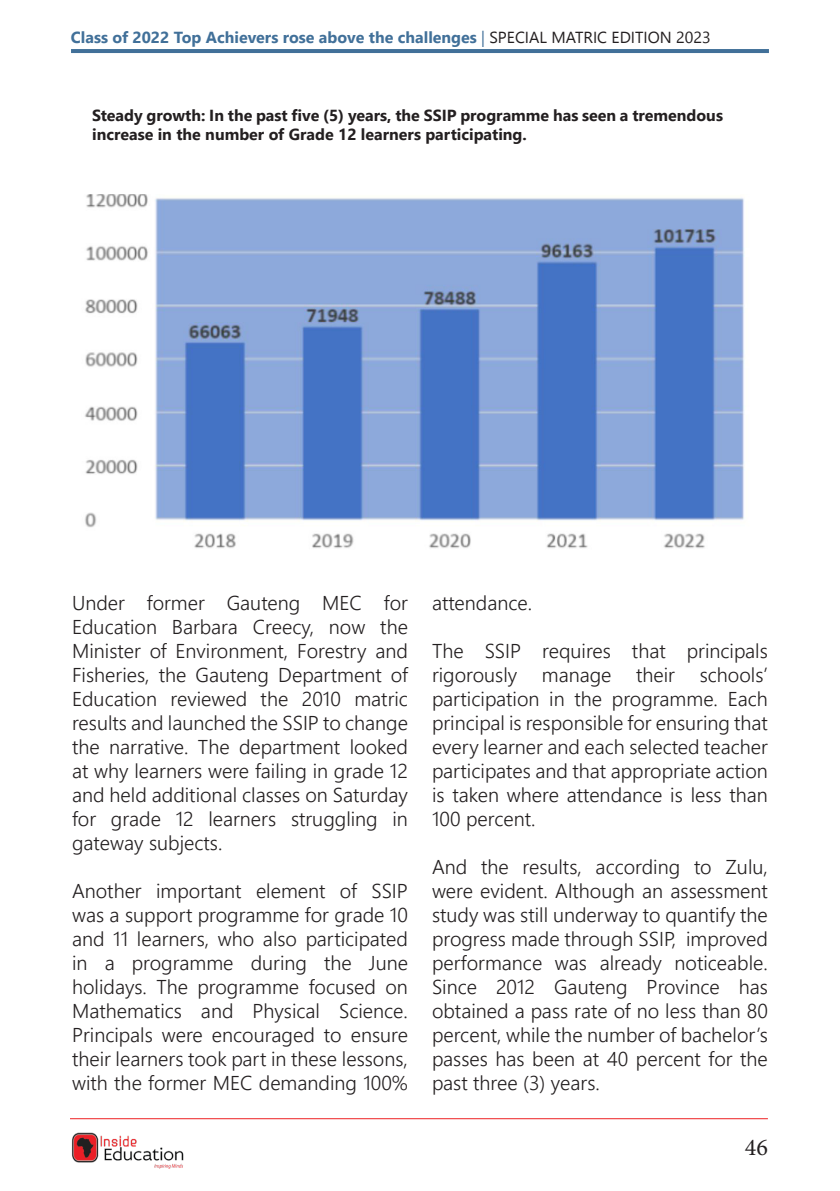
<style>
.page{position:relative;width:840px;height:1191px;background:#fff}
.page>*{position:absolute;margin:0;border:0;box-sizing:border-box;transform-origin:0 0}
.t1{font:24px "Minion Pro";color:#231f20}
.t2{font:300 20px/24px "Leelawadee UI";color:#231f20;text-align:justify}
.t3{font:700 16px/19.2px "Leelawadee UI";color:#231f20}
.t4{font:700 16px "Leelawadee UI";color:#417099}
.s1{font-weight:400}
.s2{font-weight:400;color:#231f20}
</style>
<div class="page">
<hr style="left:70px;top:1118px;width:697px;height:1px;background:#ee2123">
<hr style="left:71px;top:49px;width:697px;height:4px;background:#417099">
<img style="left:72px;top:1132px;width:112px;height:36px">
<img style="left:85px;top:194px;width:660px;height:355px">
<p class="t4" style="left:71px;top:26px;width:641px">Class of 2022 Top Achievers rose above the challenges <span class="s1">|</span> <span class="s2">SPECIAL MATRIC EDITION 2023</span></p>
<p class="t3" style="left:92px;top:104px;width:632px">Steady growth: In the past five (5) years, the SSIP programme has seen a tremendous increase in the number of Grade 12 learners participating.</p>
<p class="t2" style="left:72px;top:590px;width:337px">Under former Gauteng MEC for Education Barbara Creecy, now the Minister of Environment, Forestry and Fisheries, the Gauteng Department of Education reviewed the 2010 matric results and launched the SSIP to change the narrative. The department looked at why learners were failing in grade 12 and held additional classes on Saturday for grade 12 learners struggling in gateway subjects.</p>
<p class="t2" style="left:72px;top:878px;width:337px">Another important element of SSIP was a support programme for grade 10 and 11 learners, who also participated in a programme during the June holidays. The programme focused on Mathematics and Physical Science.<br>Principals were encouraged to ensure their learners took part in these lessons, with the former MEC demanding 100%</p>
<p class="t2" style="left:432px;top:590px;width:102px">attendance.</p>
<p class="t2" style="left:432px;top:638px;width:337px">The SSIP requires that principals rigorously manage their schools’ participation in the programme. Each principal is responsible for ensuring that every learner and each selected teacher participates and that appropriate action is taken where attendance is less than 100 percent.</p>
<p class="t2" style="left:432px;top:854px;width:337px">And the results, according to Zulu, were evident. Although an assessment study was still underway to quantify the progress made through SSIP, improved performance was already noticeable.<br>Since 2012 Gauteng Province has obtained a pass rate of no less than 80 percent, while the number of bachelor’s passes has been at 40 percent for the past three (3) years.</p>
<p class="t1" style="left:744px;top:1131px;width:25px">46</p>
</div>
